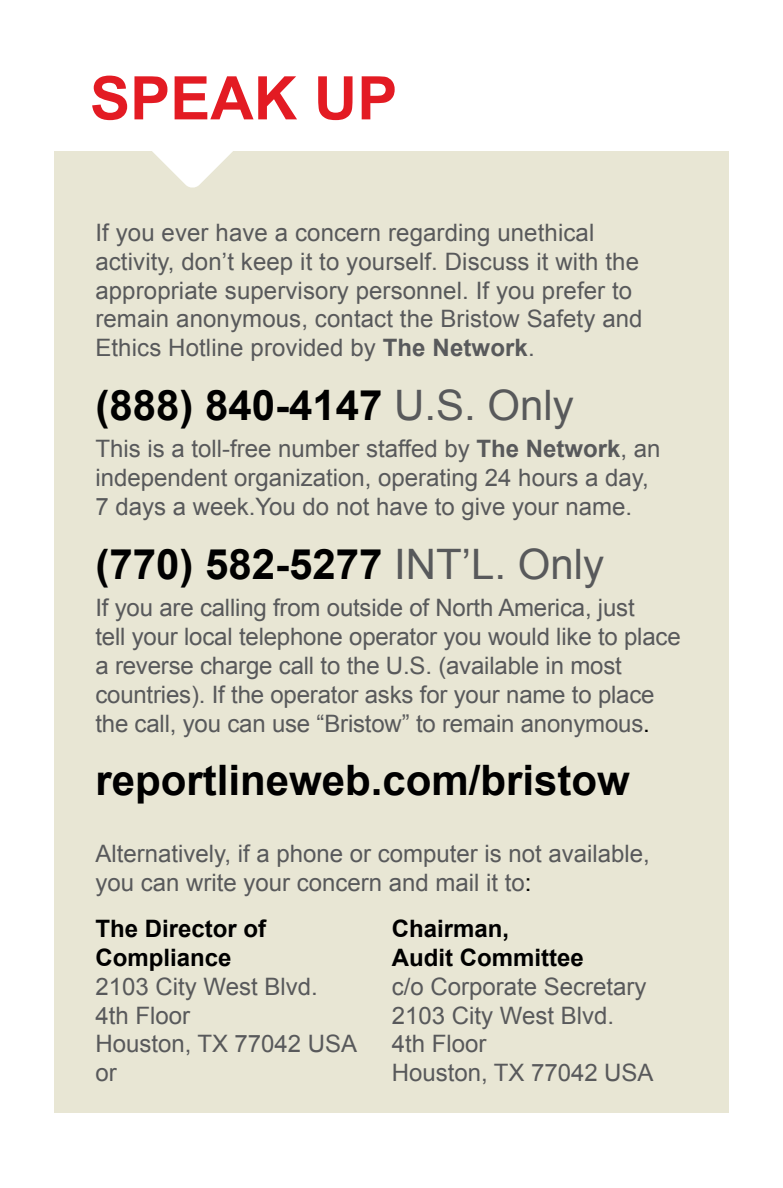
<style>
.page{position:relative;width:783px;height:1188px;background:#fff}
.page>*{position:absolute;margin:0;border:0;box-sizing:border-box;transform-origin:0 0}
.t1{font:700 60px "Arial";color:#e31b23}
.t2{font:700 42px "Arial";color:#000}
.t3{font:24px/28.8px "Arial";color:#58595b}
.t4{font:700 24px/28.8px "Arial";color:#000}
.s1{font-weight:700}
.s2{font-weight:400;color:#58595b}
.s3{color:#000}
</style>
<div class="page">
<div style="left:54px;top:151px;width:675px;height:961px;background:#e8e6d4"></div>
<svg style="left:152px;top:151px;width:81px;height:37px"></svg>
<h1 class="t1" style="left:90px;top:59px;width:309px">SPEAK UP</h1>
<p class="t3" style="left:95px;top:218px;width:549px">If you ever have a concern regarding unethical activity, don’t keep it to yourself. Discuss it with the appropriate supervisory personnel. If you prefer to remain anonymous, contact the Bristow Safety and Ethics Hotline provided by <span class="s1">The Network</span>.</p>
<h2 class="t2" style="left:95px;top:378px;width:480px">(888) 840-4147 <span class="s2">U.S. Only</span></h2>
<p class="t3" style="left:95px;top:435px;width:567px">This is a toll-free number staffed by <span class="s1">The Network</span>, an independent organization, operating 24 hours a day,<br>7 days a week.You do not have to give your name.</p>
<h2 class="t2" style="left:95px;top:537px;width:510px">(770) 582-5277 <span class="s2">INT’L. Only</span></h2>
<p class="t3" style="left:95px;top:594px;width:587px">If you are calling from outside of North America, just<br>tell your local telephone operator you would like to place a reverse charge call to the U.S. (available in most countries). If the operator asks for your name to place the call, you can use “Bristow” to remain anonymous<span class="s3">.</span></p>
<h2 class="t2" style="left:95px;top:753px;width:536px">reportlineweb.com/bristow</h2>
<p class="t3" style="left:95px;top:839px;width:556px">Alternatively, if a phone or computer is not available, you can write your concern and mail it to<span class="s3">:</span></p>
<p class="t4" style="left:95px;top:915px;width:172px">The Director of<br>Compliance</p>
<p class="t3" style="left:95px;top:972px;width:263px">2103 City West Blvd.<br>4th Floor<br>Houston, TX 77042 USA or</p>
<p class="t4" style="left:392px;top:915px;width:193px">Chairman,<br>Audit Committee</p>
<p class="t3" style="left:392px;top:972px;width:263px">c/o Corporate Secretary<br>2103 City West Blvd.<br>4th Floor<br>Houston, TX 77042 USA</p>
</div>
